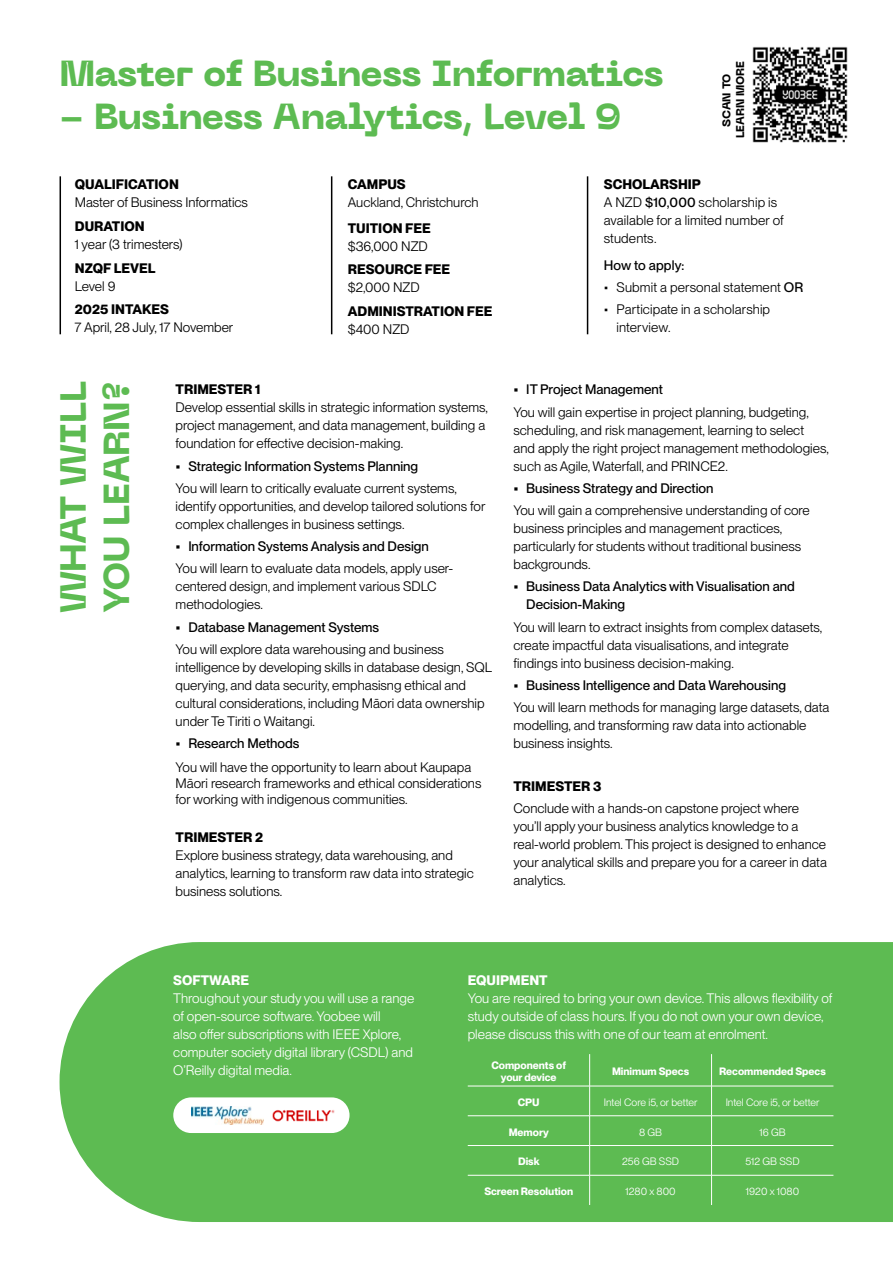
<style>
.page{position:relative;width:893px;height:1263px;background:#fff}
.page>*{position:absolute;margin:0;border:0;box-sizing:border-box;transform-origin:0 0}
.t1{font:800 36px/43.2px "PP Neue Machina";letter-spacing:-.02em;color:#5dbb52}
.t2{font:13.5px/18px "PP Neue Montreal";color:#000}
.t3{font:13.5px/18px "PP Neue Montreal";color:#fff}
.t4{font:500 13.5px/18px "PP Neue Montreal";color:#000}
.t5{font:700 13.5px "PP Neue Montreal";color:#000}
.t6{font:700 13.5px "PP Neue Montreal";color:#fff}
.t7{font:800 11.25px/13.5px "PP Neue Machina";letter-spacing:-.02em;color:#000;text-align:center}
.t8{font:10.5px "PP Neue Montreal";color:#fff}
.t9{font:700 10.5px/12.6px "PP Neue Montreal";color:#fff;text-align:center}
.s1{font-weight:700}
.s2{font-weight:500}
</style>
<div class="page">
<div style="left:60px;top:942px;width:833px;height:280px;background:#5dbb52"></div>
<div style="left:468px;top:1054px;width:365px;height:151px;background:#5dbb52"></div>
<hr style="left:589px;top:1054px;width:1px;height:32px;background:#fff">
<hr style="left:711px;top:1054px;width:1px;height:32px;background:#fff">
<hr style="left:468px;top:1086px;width:122px;height:1px;background:#fff">
<hr style="left:590px;top:1086px;width:121px;height:1px;background:#fff">
<hr style="left:589px;top:1086px;width:1px;height:30px;background:#fff">
<hr style="left:711px;top:1086px;width:122px;height:1px;background:#fff">
<hr style="left:711px;top:1086px;width:1px;height:30px;background:#fff">
<hr style="left:468px;top:1115px;width:122px;height:1px;background:#fff">
<hr style="left:590px;top:1115px;width:121px;height:1px;background:#fff">
<svg style="left:589px;top:1116px;width:1px;height:29px"></svg>
<hr style="left:711px;top:1115px;width:122px;height:1px;background:#fff">
<svg style="left:711px;top:1116px;width:1px;height:29px"></svg>
<hr style="left:468px;top:1145px;width:122px;height:1px;background:#fff">
<hr style="left:590px;top:1145px;width:121px;height:1px;background:#fff">
<hr style="left:589px;top:1145px;width:1px;height:30px;background:#fff">
<hr style="left:711px;top:1145px;width:122px;height:1px;background:#fff">
<hr style="left:711px;top:1145px;width:1px;height:30px;background:#fff">
<hr style="left:468px;top:1175px;width:122px;height:1px;background:#fff">
<hr style="left:590px;top:1175px;width:121px;height:1px;background:#fff">
<hr style="left:589px;top:1175px;width:1px;height:30px;background:#fff">
<hr style="left:711px;top:1175px;width:122px;height:1px;background:#fff">
<hr style="left:711px;top:1175px;width:1px;height:30px;background:#fff">
<div style="left:173px;top:1097px;width:177px;height:36px;background:#fff;border-radius:18px"></div>
<img style="left:191px;top:1106px;width:73px;height:18px">
<img style="left:272px;top:1110px;width:63px;height:12px">
<hr style="left:60px;top:176px;width:1px;height:158px;background:#000">
<hr style="left:331px;top:176px;width:1px;height:158px;background:#000">
<hr style="left:587px;top:176px;width:1px;height:158px;background:#000">
<img style="left:752px;top:46px;width:96px;height:97px">
<h1 class="t1" style="left:60px;top:53px;width:605px">Master of Business Informatics</h1>
<h1 class="t1" style="left:60px;top:96px;width:563px">- Business Analytics, Level 9</h1>
<p class="t7" style="left:720px;top:138px;width:78px;rotate:-90deg">SCAN TO<br>LEARN MORE</p>
<p class="t5" style="left:75px;top:176px;width:106px">QUALIFICATION</p>
<p class="t2" style="left:75px;top:193px;width:175px">Master of Business Informatics</p>
<p class="t5" style="left:75px;top:218px;width:71px">DURATION</p>
<p class="t2" style="left:75px;top:235px;width:109px">1 year (3 trimesters)</p>
<p class="t5" style="left:75px;top:260px;width:82px">NZQF LEVEL</p>
<p class="t2" style="left:75px;top:277px;width:42px">Level 9</p>
<p class="t5" style="left:75px;top:301px;width:96px">2025 INTAKES</p>
<p class="t2" style="left:75px;top:318px;width:160px">7 April, 28 July, 17 November</p>
<p class="t5" style="left:348px;top:176px;width:60px">CAMPUS</p>
<p class="t2" style="left:348px;top:193px;width:132px">Auckland, Christchurch</p>
<p class="t5" style="left:348px;top:220px;width:84px">TUITION FEE</p>
<p class="t2" style="left:348px;top:237px;width:82px">$36,000 NZD</p>
<p class="t5" style="left:348px;top:261px;width:104px">RESOURCE FEE</p>
<p class="t2" style="left:348px;top:278px;width:73px">$2,000 NZD</p>
<p class="t5" style="left:348px;top:303px;width:146px">ADMINISTRATION FEE</p>
<p class="t2" style="left:348px;top:320px;width:63px">$400 NZD</p>
<p class="t2" style="left:604px;top:175px;width:181px"><span class="s1">SCHOLARSHIP<br></span>A NZD <span class="s2">$10,000</span> scholarship is available for a limited number of students.</p>
<p class="t4" style="left:604px;top:256px;width:82px">How to apply:</p>
<p class="t2" style="left:604px;top:278px;width:201px">• Submit a personal statement <span class="s2">OR</span></p>
<p class="t2" style="left:617px;top:300px;width:155px;text-indent:-13px">• Participate in a scholarship interview.</p>
<h1 class="t1" style="left:53px;top:613px;width:234px;rotate:-90deg">WHAT WILL<br>YOU LEARN?</h1>
<p class="t5" style="left:176px;top:381px;width:86px">TRIMESTER 1</p>
<p class="t2" style="left:176px;top:399px;width:314px">Develop essential skills in strategic information systems, project management, and data management, building a foundation for effective decision-making.</p>
<p class="t4" style="left:176px;top:457px;width:244px">• Strategic Information Systems Planning</p>
<p class="t2" style="left:176px;top:479px;width:311px">You will learn to critically evaluate current systems, identify opportunities, and develop tailored solutions for complex challenges in business settings.</p>
<p class="t4" style="left:176px;top:537px;width:255px">• Information Systems Analysis and Design</p>
<p class="t2" style="left:176px;top:559px;width:279px">You will learn to evaluate data models, apply user&shy;centered design, and implement various SDLC methodologies.</p>
<p class="t4" style="left:176px;top:618px;width:205px">• Database Management Systems</p>
<p class="t2" style="left:176px;top:640px;width:318px">You will explore data warehousing and business intelligence by developing skills in database design, SQL querying, and data security, emphasisng ethical and cultural considerations, including Māori data ownership under Te Tiriti o Waitangi.</p>
<p class="t4" style="left:176px;top:734px;width:125px">• Research Methods</p>
<p class="t2" style="left:176px;top:759px;width:307px;line-height:16.2px">You will have the opportunity to learn about Kaupapa<br>Māori research frameworks and ethical considerations for working with indigenous communities.</p>
<p class="t5" style="left:176px;top:829px;width:89px">TRIMESTER 2</p>
<p class="t2" style="left:176px;top:846px;width:300px">Explore business strategy, data warehousing, and analytics, learning to transform raw data into strategic business solutions.</p>
<p class="t4" style="left:513px;top:381px;width:151px">• IT Project Management</p>
<p class="t2" style="left:513px;top:403px;width:317px">You will gain expertise in project planning, budgeting, scheduling, and risk management, learning to select and apply the right project management methodologies, such as Agile, Waterfall, and PRINCE2.</p>
<p class="t4" style="left:513px;top:479px;width:201px">• Business Strategy and Direction</p>
<p class="t2" style="left:513px;top:501px;width:298px">You will gain a comprehensive understanding of core business principles and management practices, particularly for students without traditional business backgrounds.</p>
<p class="t4" style="left:526px;top:577px;width:270px;text-indent:-13px">• Business Data Analytics with Visualisation and<br>Decision-Making</p>
<p class="t2" style="left:513px;top:618px;width:310px">You will learn to extract insights from complex datasets, create impactful data visualisations, and integrate findings into business decision-making.</p>
<p class="t4" style="left:513px;top:676px;width:274px">• Business Intelligence and Data Warehousing</p>
<p class="t2" style="left:513px;top:698px;width:317px">You will learn methods for managing large datasets, data modelling, and transforming raw data into actionable business insights.</p>
<p class="t5" style="left:513px;top:778px;width:89px">TRIMESTER 3</p>
<p class="t2" style="left:513px;top:799px;width:315px">Conclude with a hands-on capstone project where you’ll apply your business analytics knowledge to a real-world problem. This project is designed to enhance your analytical skills and prepare you for a career in data analytics.</p>
<p class="t6" style="left:173px;top:972px;width:77px">SOFTWARE</p>
<p class="t3" style="left:173px;top:989px;width:242px">Throughout your study you will use a range of open-source software. Yoobee will<br>also offer subscriptions with IEEE Xplore, computer society digital library (CSDL) and O’Reilly digital media.</p>
<p class="t6" style="left:468px;top:972px;width:81px">EQUIPMENT</p>
<p class="t3" style="left:468px;top:989px;width:366px">You are required to bring your own device. This allows flexibility of study outside of class hours. If you do not own your own device, please discuss this with one of our team at enrolment.</p>
<p class="t9" style="left:491px;top:1059px;width:76px">Components of your device</p>
<p class="t9" style="left:612px;top:1065px;width:79px">Minimum Specs</p>
<p class="t9" style="left:719px;top:1065px;width:108px">Recommended Specs</p>
<p class="t9" style="left:518px;top:1096px;width:23px">CPU</p>
<p class="t8" style="left:604px;top:1096px;width:95px">Intel Core i5, or better</p>
<p class="t8" style="left:726px;top:1096px;width:95px">Intel Core i5, or better</p>
<p class="t9" style="left:509px;top:1126px;width:42px">Memory</p>
<p class="t8" style="left:639px;top:1126px;width:25px">8 GB</p>
<p class="t8" style="left:759px;top:1126px;width:28px">16 GB</p>
<p class="t9" style="left:518px;top:1155px;width:23px">Disk</p>
<p class="t8" style="left:622px;top:1155px;width:58px">256 GB SSD</p>
<p class="t8" style="left:745px;top:1155px;width:56px">512 GB SSD</p>
<p class="t9" style="left:484px;top:1185px;width:90px">Screen Resolution</p>
<p class="t8" style="left:626px;top:1185px;width:52px">1280 x 800</p>
<p class="t8" style="left:746px;top:1185px;width:55px">1920 x 1080</p>
</div>
